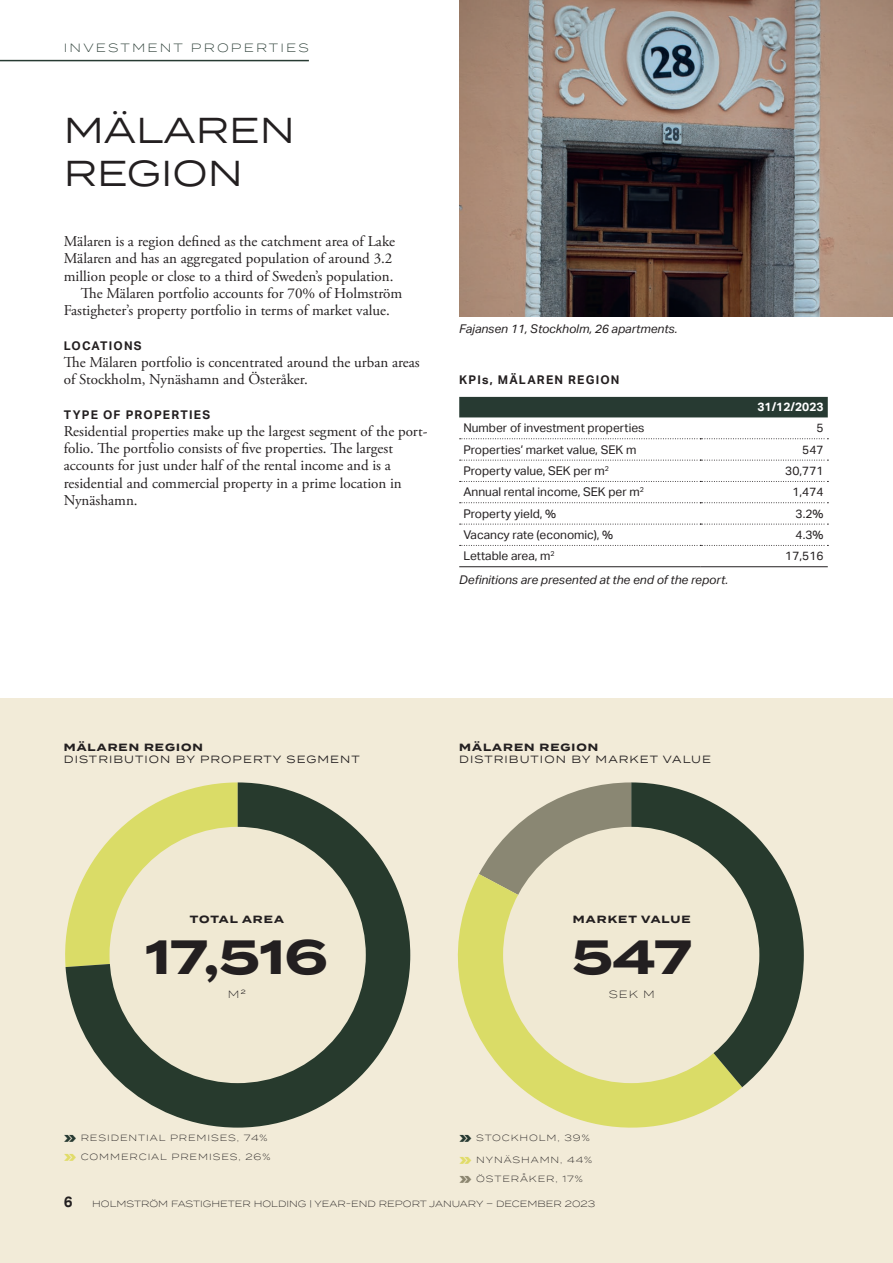
<style>
.page{position:relative;width:893px;height:1263px;background:#fff}
.page>*{position:absolute;margin:0;border:0;box-sizing:border-box;transform-origin:0 0}
.t1{font:700 48px "Termina";color:#231f20}
.t2{font:36px/43.2px "Termina";color:#231f20}
.t3{font:15px/17.2px "Adobe Garamond Pro";color:#231f20}
.t4{font:700 15px "Aktiv Grotesk";color:#231f20}
.t5{font:12px "Aktiv Grotesk";color:#231f20}
.t6{font:italic 12px "Aktiv Grotesk";color:#231f20}
.t7{font:700 12px "Aktiv Grotesk";letter-spacing:.1em;color:#231f20}
.t8{font:300 12px "Termina";letter-spacing:.18em;color:#273a32}
.t9{font:700 12px "Aktiv Grotesk";color:#fff}
.t10{font:10.5px "Termina";letter-spacing:.1em;color:#231f20}
.t11{font:700 10.5px "Termina";letter-spacing:.1em;color:#231f20}
.t12{font:300 10.5px "Termina";color:#231f20}
.t13{font:300 9px/19px "Termina";letter-spacing:.095em;color:#231f20}
.t14{font:300 9px "Termina";color:#231f20}
.s1{font-weight:900;font-size:15px;color:#273a32}
.s2{font-weight:900;font-size:15px;color:#e1dc69}
.s3{font-weight:900;font-size:15px;color:#8c8670}
</style>
<div class="page">
<hr style="left:0;top:60px;width:309px;height:1px;background:#273a32">
<div style="left:0;top:698px;width:893px;height:565px;background:#f2ebd8"></div>
<div style="left:459px;top:397px;width:369px;height:20px;background:#273a32"></div>
<svg style="left:460px;top:438px;width:368px;height:1px"></svg>
<svg style="left:460px;top:460px;width:368px;height:1px"></svg>
<svg style="left:460px;top:502px;width:368px;height:1px"></svg>
<svg style="left:460px;top:524px;width:368px;height:1px"></svg>
<svg style="left:460px;top:481px;width:368px;height:1px"></svg>
<svg style="left:460px;top:545px;width:368px;height:1px"></svg>
<hr style="left:459px;top:566px;width:241px;height:1px;background:#231f20">
<hr style="left:700px;top:566px;width:128px;height:1px;background:#231f20">
<svg style="left:479px;top:782px;width:152px;height:92px"></svg>
<svg style="left:457px;top:874px;width:285px;height:254px;fill:#dadc67"></svg>
<svg style="left:631px;top:782px;width:173px;height:305px;fill:#273a2d"></svg>
<div style="left:503px;top:827px;width:256px;height:256px;background:#f0e9d3;border-radius:50%"></div>
<svg style="left:66px;top:782px;width:344px;height:345px"></svg>
<div style="left:110px;top:827px;width:256px;height:256px;background:#f0e9d3;border-radius:50%"></div>
<img style="left:459px;top:0;width:434px;height:317px">
<p class="t8" style="left:64px;top:39px;width:247px">INVESTMENT PROPERTIES</p>
<h2 class="t2" style="left:64px;top:107px;width:233px">MÄLAREN<br>REGION</h2>
<p class="t3" style="left:64px;top:233px;width:333px">Mälaren is a region defined as the catchment area of Lake</p>
<p class="t3" style="left:64px;top:250px;width:330px">Mälaren and has an aggregated population of around 3.2</p>
<p class="t3" style="left:64px;top:268px;width:331px">million people or close to a third of Sweden’s population.</p>
<p class="t3" style="left:81px;top:285px;width:323px">The Mälaren portfolio accounts for 70% of Holmström</p>
<p class="t3" style="left:64px;top:302px;width:328px">Fastigheter’s property portfolio in terms of market value.</p>
<p class="t7" style="left:64px;top:338px;width:79px">LOCATIONS</p>
<p class="t3" style="left:64px;top:354px;width:358px">The Mälaren portfolio is concentrated around the urban areas of Stockholm, Nynäshamn and Österåker.</p>
<p class="t7" style="left:64px;top:407px;width:148px">TYPE OF PROPERTIES</p>
<p class="t3" style="left:64px;top:423px;width:365px">Residential properties make up the largest segment of the port&shy;folio. The portfolio consists of five properties. The largest accounts for just under half of the rental income and is a residential and commercial property in a prime location in Nynäshamn.</p>
<p class="t6" style="left:459px;top:322px;width:220px">Fajansen 11, Stockholm, 26 apartments.</p>
<p class="t7" style="left:459px;top:373px;width:162px">KPIs, MÄLAREN REGION</p>
<p class="t9" style="left:757px;top:400px;width:68px">31/12/2023</p>
<p class="t5" style="left:463px;top:421px;width:183px">Number of investment properties</p>
<p class="t5" style="left:816px;top:421px;width:9px">5</p>
<p class="t5" style="left:463px;top:443px;width:174px">Properties’ market value, SEK m</p>
<p class="t5" style="left:802px;top:443px;width:23px">547</p>
<p class="t5" style="left:463px;top:464px;width:147px">Property value, SEK per m<sup>2</sup></p>
<p class="t5" style="left:785px;top:464px;width:40px">30,771</p>
<p class="t5" style="left:463px;top:485px;width:182px">Annual rental income, SEK per m<sup>2</sup></p>
<p class="t5" style="left:792px;top:485px;width:33px">1,474</p>
<p class="t5" style="left:463px;top:506px;width:94px">Property yield, %</p>
<p class="t5" style="left:796px;top:506px;width:29px">3.2%</p>
<p class="t5" style="left:463px;top:528px;width:151px">Vacancy rate (economic), %</p>
<p class="t5" style="left:796px;top:528px;width:29px">4.3%</p>
<p class="t5" style="left:463px;top:549px;width:93px">Lettable area, m<sup>2</sup></p>
<p class="t5" style="left:785px;top:549px;width:40px">17,516</p>
<p class="t6" style="left:459px;top:572px;width:270px">Definitions are presented at the end of the report.</p>
<p class="t11" style="left:64px;top:740px;width:141px">MÄLAREN REGION</p>
<p class="t10" style="left:64px;top:752px;width:298px">DISTRIBUTION BY PROPERTY SEGMENT</p>
<p class="t11" style="left:459px;top:740px;width:141px">MÄLAREN REGION</p>
<p class="t10" style="left:459px;top:752px;width:253px">DISTRIBUTION BY MARKET VALUE</p>
<p class="t11" style="left:190px;top:911px;width:96px">TOTAL AREA</p>
<h1 class="t1" style="left:146px;top:921px;width:184px">17,516</h1>
<p class="t12" style="left:228px;top:986px;width:19px">M<sup>2</sup></p>
<p class="t11" style="left:573px;top:911px;width:119px">MARKET VALUE</p>
<h1 class="t1" style="left:572px;top:921px;width:121px">547</h1>
<p class="t12" style="left:609px;top:986px;width:48px">SEK M</p>
<p class="t13" style="left:64px;top:1128px;width:208px"><span class="s1">»</span> RESIDENTIAL PREMISES, 74% <span class="s2">»</span> COMMERCIAL PREMISES, 26%</p>
<p class="t13" style="left:459px;top:1128px;width:132px"><span class="s1">»</span> STOCKHOLM, 39%</p>
<p class="t13" style="left:459px;top:1150px;width:135px"><span class="s2">»</span> NYNÄSHAMN, 44% <span class="s3">»</span> ÖSTERÅKER, 17%</p>
<p class="t4" style="left:64px;top:1193px;width:10px">6</p>
<p class="t14" style="left:92px;top:1197px;width:505px">HOLMSTRÖM FASTIGHETER HOLDING | YEAR-END REPORT JANUARY – DECEMBER 2023</p>
</div>
